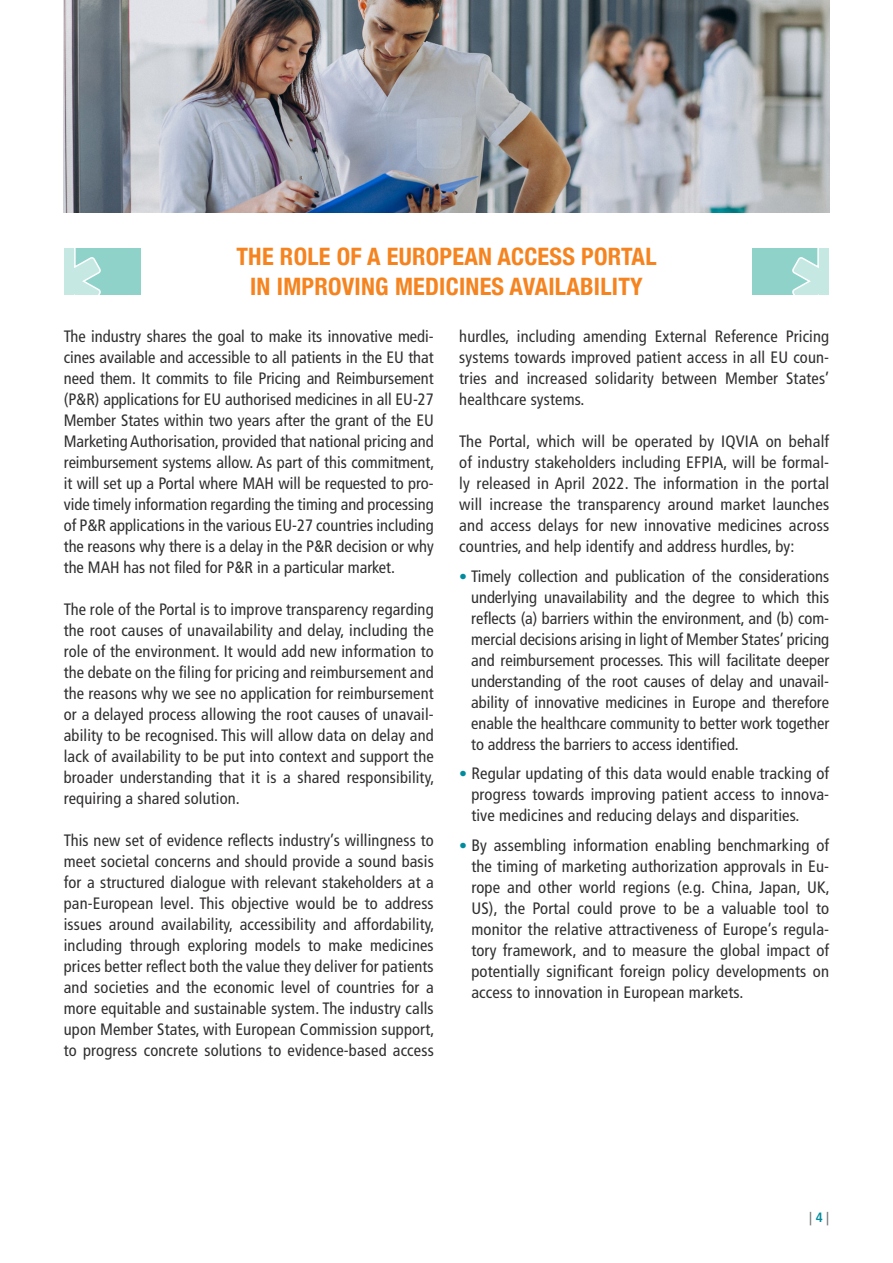
<style>
.page{position:relative;width:893px;height:1263px;background:#fff}
.page>*{position:absolute;margin:0;border:0;box-sizing:border-box;transform-origin:0 0}
.Titre{font:700 condensed 24px/30px "Helvetica Neue";letter-spacing:.01em;color:#f58420;text-align:center}
.Paragraphe{font:condensed 16.5px/21px "Frutiger LT Std";letter-spacing:.01em;color:#312f30;text-align:justify}
.t1{font:700 condensed 13.5px "Frutiger LT Std";color:#73777a}
.s1{font-size:15.75px;color:#008c9c}
.s2{color:#008c9c}
</style>
<div class="page">
<img style="left:64px;top:0;width:765px;height:213px">
<div style="left:753px;top:248px;width:76px;height:46px;background:#8ed2c9"></div>
<div style="left:64px;top:248px;width:76px;height:46px;background:#8ed2c9"></div>
<svg style="left:790px;top:248px;width:39px;height:47px"></svg>
<svg style="left:64px;top:248px;width:38px;height:47px"></svg>
<p class="Titre" style="left:236px;top:240px;width:422px">THE ROLE OF A EUROPEAN ACCESS PORTAL<br>IN IMPROVING MEDICINES AVAILABILITY</p>
<p class="Paragraphe" style="left:64px;top:326px;width:372px">The industry shares the goal to make its innovative medi&shy;cines available and accessible to all patients in the EU that need them. It commits to file Pricing and Reimbursement (P&amp;R) applications for EU authorised medicines in all EU-27<br>Member States within two years after the grant of the EU Marketing Authorisation, provided that national pricing and reimbursement systems allow. As part of this commitment, it will set up a Portal where MAH will be requested to pro&shy;vide timely information regarding the timing and processing of P&amp;R applications in the various EU-27 countries including the reasons why there is a delay in the P&amp;R decision or why the MAH has not filed for P&amp;R in a particular market.</p>
<p class="Paragraphe" style="left:64px;top:599px;width:372px">The role of the Portal is to improve transparency regarding the root causes of unavailability and delay, including the role of the environment. It would add new information to the debate on the filing for pricing and reimbursement and the reasons why we see no application for reimbursement or a delayed process allowing the root causes of unavail&shy;ability to be recognised. This will allow data on delay and lack of availability to be put into context and support the broader understanding that it is a shared responsibility, requiring a shared solution.</p>
<p class="Paragraphe" style="left:64px;top:830px;width:372px">This new set of evidence reflects industry’s willingness to meet societal concerns and should provide a sound basis for a structured dialogue with relevant stakeholders at a pan-European level. This objective would be to address issues around availability, accessibility and affordability, including through exploring models to make medicines prices better reflect both the value they deliver for patients and societies and the economic level of countries for a more equitable and sustainable system. The industry calls upon Member States, with European Commission support, to progress concrete solutions to evidence-based access</p>
<p class="Paragraphe" style="left:459px;top:326px;width:371px">hurdles, including amending External Reference Pricing systems towards improved patient access in all EU coun&shy;tries and increased solidarity between Member States’ healthcare systems.</p>
<p class="Paragraphe" style="left:459px;top:431px;width:371px">The Portal, which will be operated by IQVIA on behalf of industry stakeholders including EFPIA, will be formal&shy;ly released in April 2022. The information in the portal will increase the transparency around market launches and access delays for new innovative medicines across countries, and help identify and address hurdles, by:</p>
<p class="Paragraphe" style="left:471px;top:565px;width:360px;text-indent:-12px"><span class="s1">•</span> Timely collection and publication of the considerations underlying unavailability and the degree to which this reflects (a) barriers within the environment, and (b) com&shy;mercial decisions arising in light of Member States’ pricing and reimbursement processes. This will facilitate deeper understanding of the root causes of delay and unavail&shy;ability of innovative medicines in Europe and therefore enable the healthcare community to better work together to address the barriers to access identified.</p>
<p class="Paragraphe" style="left:471px;top:763px;width:359px;text-indent:-12px"><span class="s1">•</span> Regular updating of this data would enable tracking of progress towards improving patient access to innova&shy;tive medicines and reducing delays and disparities.</p>
<p class="Paragraphe" style="left:471px;top:834px;width:360px;text-indent:-12px"><span class="s1">•</span> By assembling information enabling benchmarking of the timing of marketing authorization approvals in Eu&shy;rope and other world regions (e.g. China, Japan, UK, US), the Portal could prove to be a valuable tool to monitor the relative attractiveness of Europe’s regula&shy;tory framework, and to measure the global impact of potentially significant foreign policy developments on access to innovation in European markets.</p>
<p class="t1" style="left:809px;top:1209px;width:22px">| <span class="s2">4</span> |</p>
</div>
